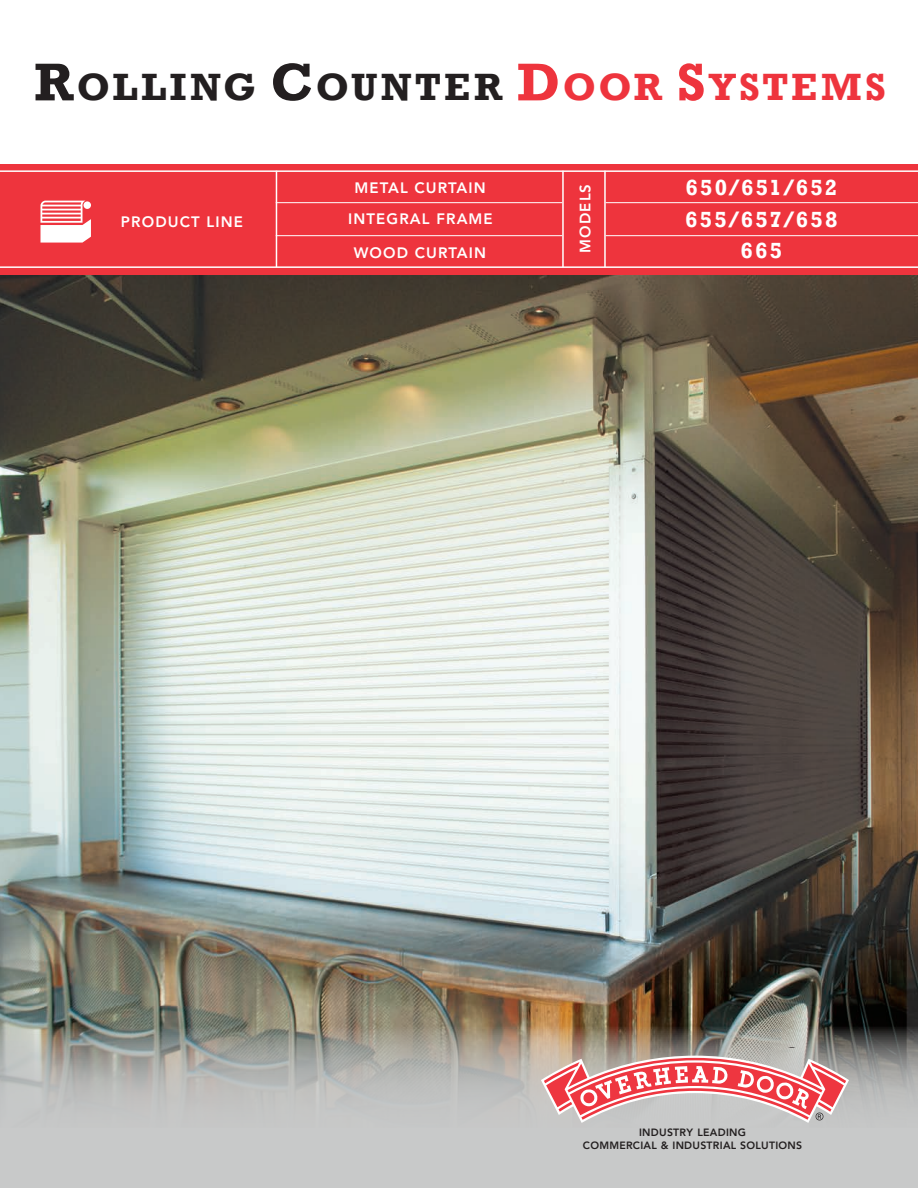
<style>
.page{position:relative;width:918px;height:1188px;background:#fff}
.page>*{position:absolute;margin:0;border:0;box-sizing:border-box;transform-origin:0 0}
.t1{font:700 39px "Rockwell";letter-spacing:.085em;color:#231f20}
.t2{font:700 22.5px "Rockwell";letter-spacing:.1em;color:#fff}
.t3{font:800 15px "Avenir LT Std";letter-spacing:.075em;color:#fff}
.t4{font:800 10.5px/13.5px "Avenir LT Std";letter-spacing:.025em;color:#231f20;text-align:center}
.s1{font-size:54px}
.s2{font-size:54px;color:#ee343d}
.s3{color:#ee343d}
</style>
<div class="page">
<img style="left:0;top:274px;width:918px;height:752px">
<svg style="left:0;top:1026px;width:918px;height:162px;background:#b7b7b4"></svg>
<svg style="left:541px;top:1056px;width:308px;height:67px"></svg>
<div style="left:0;top:164px;width:918px;height:110px;background:#ee343d"></div>
<hr style="left:0;top:266px;width:918px;height:2px;background:#fff">
<hr style="left:0;top:170px;width:918px;height:2px;background:#fff">
<hr style="left:276px;top:171px;width:1px;height:96px;background:#fff">
<hr style="left:604px;top:171px;width:2px;height:96px;background:#fff">
<hr style="left:562px;top:171px;width:2px;height:96px;background:#fff">
<hr style="left:276px;top:202px;width:286px;height:1px;background:#fff">
<hr style="left:606px;top:202px;width:312px;height:1px;background:#fff">
<svg style="left:40px;top:201px;width:51px;height:42px"></svg>
<div style="left:84px;top:201px;width:7px;height:8px;background:#fff;border-radius:50%"></div>
<hr style="left:276px;top:235px;width:286px;height:1px;background:#fff">
<hr style="left:606px;top:235px;width:312px;height:1px;background:#fff">
<h1 class="t1" style="left:34px;top:64px;width:853px"><span class="s1">R</span>OLLING <span class="s1">C</span>OUNTER <span class="s2">D</span><span class="s3">OOR</span> <span class="s2">S</span><span class="s3">YSTEMS</span></h1>
<p class="t3" style="left:121px;top:213px;width:124px">PRODUCT LINE</p>
<p class="t3" style="left:354px;top:179px;width:133px">METAL CURTAIN</p>
<p class="t3" style="left:576px;top:253px;width:70px;rotate:-90deg">MODELS</p>
<h2 class="t2" style="left:686px;top:174px;width:153px">650/651/652</h2>
<p class="t3" style="left:348px;top:210px;width:146px">INTEGRAL FRAME</p>
<h2 class="t2" style="left:685px;top:205px;width:154px">655/657/658</h2>
<p class="t3" style="left:354px;top:244px;width:134px">WOOD CURTAIN</p>
<h2 class="t2" style="left:741px;top:237px;width:43px">665</h2>
<p class="t4" style="left:583px;top:1125px;width:221px">INDUSTRY LEADING<br>COMMERCIAL &amp; INDUSTRIAL SOLUTIONS</p>
</div>
